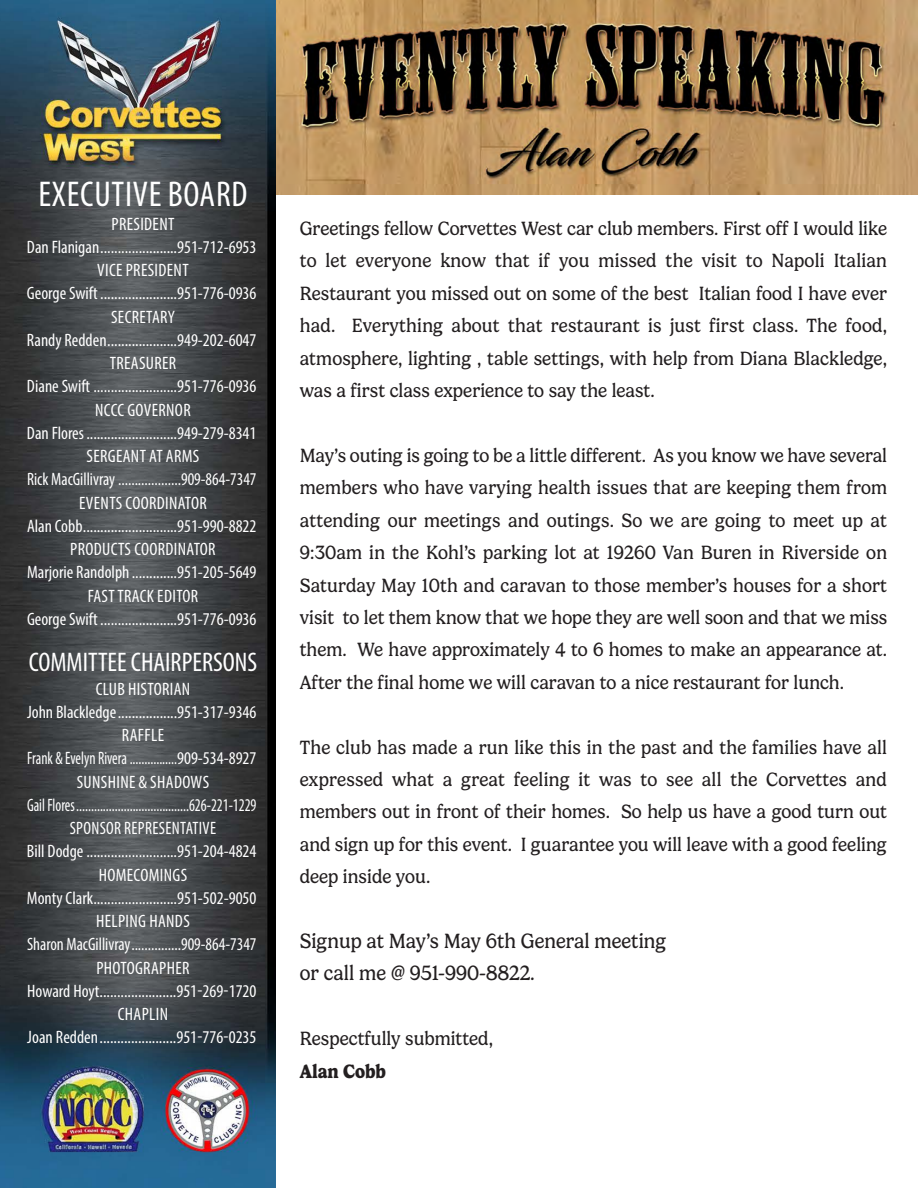
<style>
.page{position:relative;width:918px;height:1188px;background:#fff}
.page>*{position:absolute;margin:0;border:0;box-sizing:border-box;transform-origin:0 0}
.t1{font:condensed 36px "Myriad Pro";letter-spacing:.02em;color:#fff}
.t2{font:condensed 27px "Myriad Pro";color:#fff}
.t3{font:21px "Gelica";color:#231f20;scale:.92 1}
.t4{font:19.5px/32.4px "Gelica";color:#231f20;text-align:justify;scale:.92 1}
.t5{font:700 19.5px "Gelica";color:#231f20;scale:.92 1}
.t6{font:condensed 18px "Myriad Pro";color:#fff}
.t7{font:condensed 18px "Myriad Pro";letter-spacing:.02em;color:#fff}
.t8{font:condensed 18px "Myriad Pro";color:#fff;scale:.85 1}
.t9{font:condensed 18px "Myriad Pro";color:#fff;scale:.95 1}
.t10{font:condensed 18px "Myriad Pro";letter-spacing:.02em;color:#fff;scale:.95 1}
</style>
<div class="page">
<img style="left:276px;top:0;width:641px;height:194px">
<img style="left:0;top:0;width:276px;height:1188px">
<p class="t1" style="left:38px;top:181px;width:211px">EXECUTIVE BOARD</p>
<p class="t7" style="left:111px;top:217px;width:64px">PRESIDENT</p>
<p class="t6" style="left:27px;top:240px;width:231px">Dan Flanigan......................951-712-6953</p>
<p class="t7" style="left:97px;top:264px;width:93px">VICE PRESIDENT</p>
<p class="t6" style="left:27px;top:287px;width:231px">George Swift ......................951-776-0936</p>
<p class="t7" style="left:111px;top:310px;width:65px">SECRETARY</p>
<p class="t6" style="left:27px;top:333px;width:231px">Randy Redden....................949-202-6047</p>
<p class="t7" style="left:110px;top:357px;width:68px">TREASURER</p>
<p class="t6" style="left:27px;top:380px;width:231px">Diane Swift ........................951-776-0936</p>
<p class="t7" style="left:95px;top:403px;width:97px">NCCC GOVERNOR</p>
<p class="t6" style="left:27px;top:426px;width:231px">Dan Flores..........................949-279-8341</p>
<p class="t7" style="left:87px;top:450px;width:114px">SERGEANT AT ARMS</p>
<p class="t9" style="left:27px;top:473px;width:243px">Rick MacGillivray ...................909-864-7347</p>
<p class="t7" style="left:79px;top:496px;width:129px">EVENTS COORDINATOR</p>
<p class="t6" style="left:27px;top:519px;width:231px">Alan Cobb...........................951-990-8822</p>
<p class="t7" style="left:70px;top:543px;width:147px">PRODUCTS COORDINATOR</p>
<p class="t6" style="left:27px;top:566px;width:231px">Marjorie Randolph .............951-205-5649</p>
<p class="t7" style="left:88px;top:589px;width:112px">FAST TRACK EDITOR</p>
<p class="t6" style="left:27px;top:612px;width:231px">George Swift ......................951-776-0936</p>
<p class="t2" style="left:29px;top:653px;width:230px">COMMITT EE CHAIRPERSONS</p>
<p class="t7" style="left:96px;top:682px;width:96px">CLUB HISTORIAN</p>
<p class="t6" style="left:27px;top:705px;width:231px">John Blackledge.................951-317-9346</p>
<p class="t6" style="left:122px;top:729px;width:44px">RAFFLE</p>
<p class="t8" style="left:27px;top:752px;width:271px">Frank &amp; Evelyn Rivera ................909-534-8927</p>
<p class="t7" style="left:77px;top:775px;width:134px">SUNSHINE &amp; SHADOWS</p>
<p class="t8" style="left:27px;top:798px;width:272px">Gail Flores......................................626-221-1229</p>
<p class="t10" style="left:70px;top:822px;width:156px">SPONSOR REPRESENTATIVE</p>
<p class="t6" style="left:27px;top:845px;width:231px">Bill Dodge ..........................951-204-4824</p>
<p class="t7" style="left:99px;top:868px;width:90px">HOMECOMINGS</p>
<p class="t6" style="left:27px;top:891px;width:231px">Monty Clark........................951-502-9050</p>
<p class="t7" style="left:96px;top:915px;width:95px">HELPING HANDS</p>
<p class="t9" style="left:27px;top:938px;width:243px">Sharon MacGillivray...............909-864-7347</p>
<p class="t7" style="left:96px;top:961px;width:95px">PHOTOGRAPHER</p>
<p class="t6" style="left:27px;top:984px;width:231px">Howard Hoyt......................951-269-1720</p>
<p class="t7" style="left:118px;top:1008px;width:52px">CHAPLIN</p>
<p class="t6" style="left:27px;top:1031px;width:231px">Joan Redden......................951-776-0235</p>
<p class="t4" style="left:300px;top:214px;width:640px">Greetings fellow Corvettes West car club members. First off I would like to let everyone know that if you missed the visit to Napoli Italian Restaurant you missed out on some of the best Italian food I have ever had. Everything about that restaurant is just first class. The food, atmosphere, lighting , table settings, with help from Diana Blackledge, was a first class experience to say the least.</p>
<p class="t4" style="left:300px;top:441px;width:640px">May’s outing is going to be a little different. As you know we have several members who have varying health issues that are keeping them from attending our meetings and outings. So we are going to meet up at 9:30am in the Kohl’s parking lot at 19260 Van Buren in Riverside on Saturday May 10th and caravan to those member’s houses for a short visit to let them know that we hope they are well soon and that we miss them. We have approximately 4 to 6 homes to make an appearance at.<br>After the final home we will caravan to a nice restaurant for lunch.</p>
<p class="t4" style="left:300px;top:732px;width:640px">The club has made a run like this in the past and the families have all expressed what a great feeling it was to see all the Corvettes and members out in front of their homes. So help us have a good turn out and sign up for this event. I guarantee you will leave with a good feeling deep inside you.</p>
<p class="t3" style="left:300px;top:932px;width:400px">Signup at May’s May 6th General meeting</p>
<p class="t3" style="left:300px;top:965px;width:257px">or call me @ 951-990-8822.</p>
<p class="t4" style="left:300px;top:1024px;width:212px">Respectfully submitted,</p>
<p class="t5" style="left:300px;top:1059px;width:95px">Alan Cobb</p>
</div>
